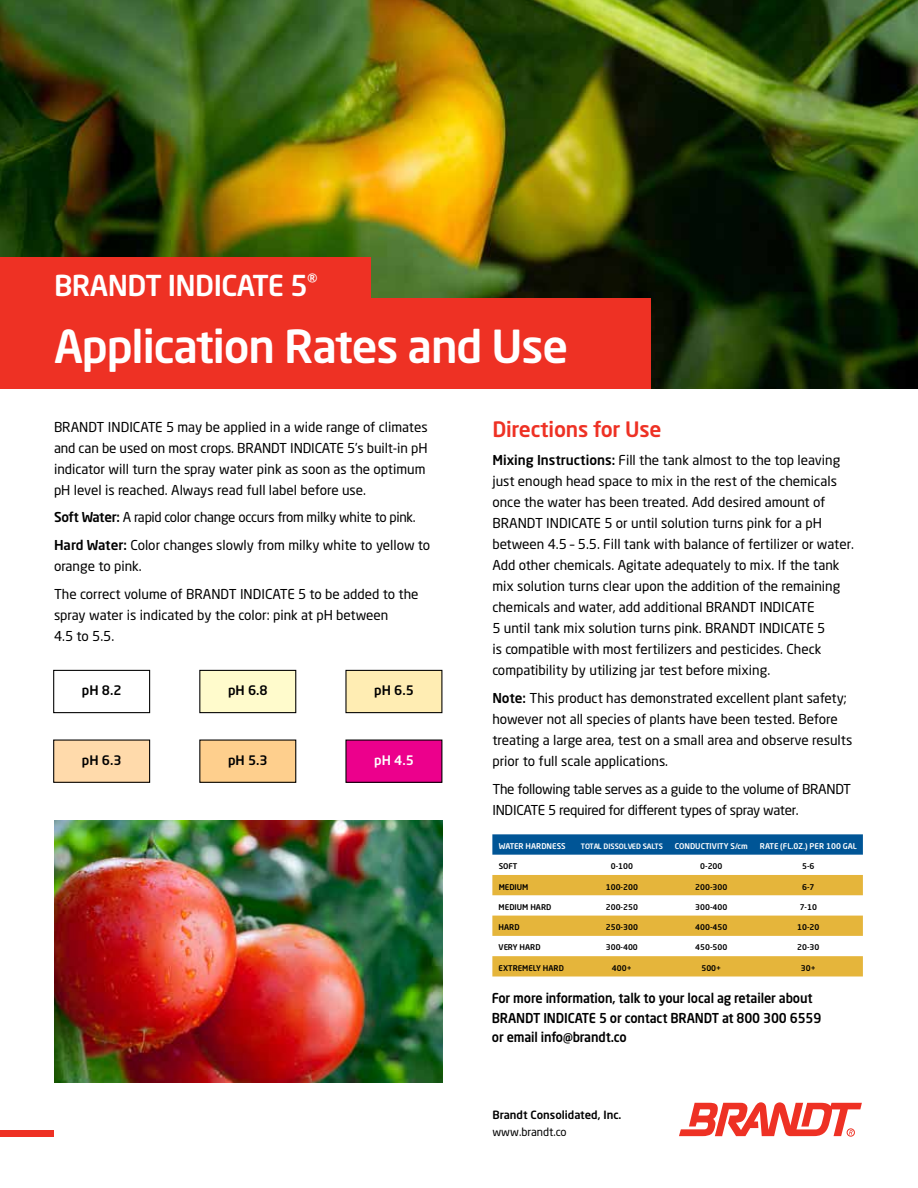
<style>
.page{position:relative;width:918px;height:1188px;background:#fff}
.page>*{position:absolute;margin:0;border:0;box-sizing:border-box;transform-origin:0 0}
.t1{font:500 45px "Neo Sans Pro";letter-spacing:-.025em;color:#fff}
.t2{font:500 28.5px "Neo Sans Pro";letter-spacing:-.02em;color:#fff}
.t3{font:500 21px "Neo Sans Pro";letter-spacing:-.01em;color:#ee3124}
.t4{font:13.5px/21px "Neo Sans Pro";color:#000}
.t5{font:13.5px/27.8px "Neo Sans Pro";letter-spacing:-.02em;color:#000}
.t6{font:500 13.5px/19.5px "Neo Sans Pro";letter-spacing:-.01em;color:#000;scale:.94 1}
.t7{font:500 12.9px "Neo Sans Pro";color:#000}
.t8{font:500 12.9px "Neo Sans Pro";color:#fff}
.t9{font:500 11.25px "Neo Sans Pro";color:#000}
.t10{font:11.25px "Neo Sans Pro";color:#000}
.t11{font:500 7.8px "Neo Sans Pro";color:#000}
.t12{font:500 7.8px "Neo Sans Pro";color:#fff}
.t13{font:500 7.35px "Neo Sans Pro";color:#fff}
.s1{font-weight:500}
</style>
<div class="page">
<img style="left:0;top:0;width:918px;height:389px">
<div style="left:0;top:1130px;width:54px;height:6px;background:#ee3124"></div>
<svg style="left:679px;top:1102px;width:183px;height:34px"></svg>
<div style="left:847px;top:1129px;width:8px;height:7px;border:1px solid #ee3124;border-radius:50%"></div>
<div style="left:0;top:298px;width:650px;height:91px;background:#ee3124"></div>
<div style="left:0;top:257px;width:371px;height:91px;background:#ee3124"></div>
<svg style="left:492px;top:834px;width:371px;height:21px;background:#085a99"></svg>
<svg style="left:492px;top:875px;width:371px;height:101px"></svg>
<div style="left:53px;top:670px;width:97px;height:43px;border:1px solid #000"></div>
<div style="left:200px;top:670px;width:96px;height:43px;background:#fffbcc"></div>
<div style="left:199px;top:670px;width:97px;height:43px;border:1px solid #000"></div>
<div style="left:346px;top:670px;width:96px;height:43px;background:#ffedb3"></div>
<div style="left:345px;top:670px;width:97px;height:43px;border:1px solid #000"></div>
<div style="left:54px;top:740px;width:96px;height:42px;background:#ffdaab"></div>
<div style="left:53px;top:740px;width:97px;height:43px;border:1px solid #000"></div>
<div style="left:200px;top:740px;width:96px;height:42px;background:#fecf8d"></div>
<div style="left:199px;top:740px;width:97px;height:43px;border:1px solid #000"></div>
<div style="left:346px;top:740px;width:96px;height:42px;background:#ec008c"></div>
<div style="left:345px;top:740px;width:97px;height:43px;border:1px solid #000"></div>
<img style="left:54px;top:821px;width:388px;height:261px">
<h2 class="t2" style="left:54px;top:267px;width:265px">BRANDT INDICATE 5<sup>®</sup></h2>
<h1 class="t1" style="left:54px;top:318px;width:516px">Application Rates and Use</h1>
<p class="t4" style="left:54px;top:416px;width:375px">BRANDT INDICATE 5 may be applied in a wide range of climates and can be used on most crops. BRANDT INDICATE 5’s built-in pH indicator will turn the spray water pink as soon as the optimum pH level is reached. Always read full label before use.</p>
<p class="t5" style="left:54px;top:503px;width:378px"><span class="s1">Soft Water:</span> A rapid color change occurs from milky white to pink.<br><span class="s1">Hard Water:</span> Color changes slowly from milky white to yellow to</p>
<p class="t4" style="left:54px;top:552px;width:366px;line-height:27.8px">orange to pink.<br>The correct volume of BRANDT INDICATE 5 to be added to the</p>
<p class="t4" style="left:54px;top:604px;width:336px">spray water is indicated by the color: pink at pH between<br>4.5 to 5.5.</p>
<p class="t7" style="left:82px;top:683px;width:41px">pH 8.2</p>
<p class="t7" style="left:228px;top:683px;width:41px">pH 6.8</p>
<p class="t7" style="left:374px;top:683px;width:41px">pH 6.5</p>
<p class="t7" style="left:82px;top:752px;width:41px">pH 6.3</p>
<p class="t7" style="left:228px;top:752px;width:41px">pH 5.3</p>
<p class="t8" style="left:374px;top:752px;width:41px">pH 4.5</p>
<h3 class="t3" style="left:492px;top:416px;width:171px">Directions for Use</h3>
<p class="t4" style="left:492px;top:449px;width:363px"><span class="s1">Mixing Instructions:</span> Fill the tank almost to the top leaving just enough head space to mix in the rest of the chemicals once the water has been treated. Add desired amount of BRANDT INDICATE 5 or until solution turns pink for a pH between 4.5 – 5.5. Fill tank with balance of fertilizer or water.<br>Add other chemicals. Agitate adequately to mix. If the tank mix solution turns clear upon the addition of the remaining chemicals and water, add additional BRANDT INDICATE<br>5 until tank mix solution turns pink. BRANDT INDICATE 5<br>is compatible with most fertilizers and pesticides. Check compatibility by utilizing jar test before mixing.</p>
<p class="t4" style="left:492px;top:687px;width:362px"><span class="s1">Note:</span> This product has demonstrated excellent plant safety; however not all species of plants have been tested. Before treating a large area, test on a small area and observe results prior to full scale applications.</p>
<p class="t5" style="left:492px;top:778px;width:360px;line-height:21px">The following table serves as a guide to the volume of BRANDT<br>INDICATE 5 required for different types of spray water.</p>
<p class="t12" style="left:499px;top:841px;width:68px">WATER HARDNESS</p>
<p class="t13" style="left:581px;top:842px;width:84px">TOTAL DISSOLVED SALTS</p>
<p class="t12" style="left:675px;top:841px;width:74px">CONDUCTIVITY S/cm</p>
<p class="t12" style="left:760px;top:841px;width:98px">RATE (FL.0Z.) PER 100 GAL</p>
<p class="t11" style="left:499px;top:861px;width:20px">SOFT</p>
<p class="t11" style="left:611px;top:861px;width:24px">0-100</p>
<p class="t11" style="left:700px;top:861px;width:24px">0-200</p>
<p class="t11" style="left:802px;top:861px;width:14px">5-6</p>
<p class="t11" style="left:499px;top:882px;width:31px">MEDIUM</p>
<p class="t11" style="left:606px;top:882px;width:34px">100-200</p>
<p class="t11" style="left:695px;top:882px;width:34px">200-300</p>
<p class="t11" style="left:802px;top:882px;width:14px">6-7</p>
<p class="t11" style="left:499px;top:902px;width:54px">MEDIUM HARD</p>
<p class="t11" style="left:606px;top:902px;width:34px">200-250</p>
<p class="t11" style="left:695px;top:902px;width:34px">300-400</p>
<p class="t11" style="left:800px;top:902px;width:19px">7-10</p>
<p class="t11" style="left:499px;top:922px;width:22px">HARD</p>
<p class="t11" style="left:606px;top:922px;width:34px">250-300</p>
<p class="t11" style="left:695px;top:922px;width:34px">400-450</p>
<p class="t11" style="left:797px;top:922px;width:24px">10-20</p>
<p class="t11" style="left:499px;top:943px;width:43px">VERY HARD</p>
<p class="t11" style="left:606px;top:943px;width:34px">300-400</p>
<p class="t11" style="left:695px;top:943px;width:34px">450-500</p>
<p class="t11" style="left:797px;top:943px;width:24px">20-30</p>
<p class="t11" style="left:499px;top:963px;width:67px">EXTREMELY HARD</p>
<p class="t11" style="left:612px;top:963px;width:21px">400+</p>
<p class="t11" style="left:701px;top:963px;width:21px">500+</p>
<p class="t11" style="left:801px;top:963px;width:16px">30+</p>
<p class="t6" style="left:492px;top:988px;width:352px">For more information, talk to your local ag retailer about<br>BRANDT INDICATE 5 or contact BRANDT at 800 300 6559 or email info@brandt.co</p>
<p class="t9" style="left:492px;top:1108px;width:131px">Brandt Consolidated, Inc.</p>
<p class="t10" style="left:492px;top:1125px;width:76px">www.brandt.co</p>
</div>
